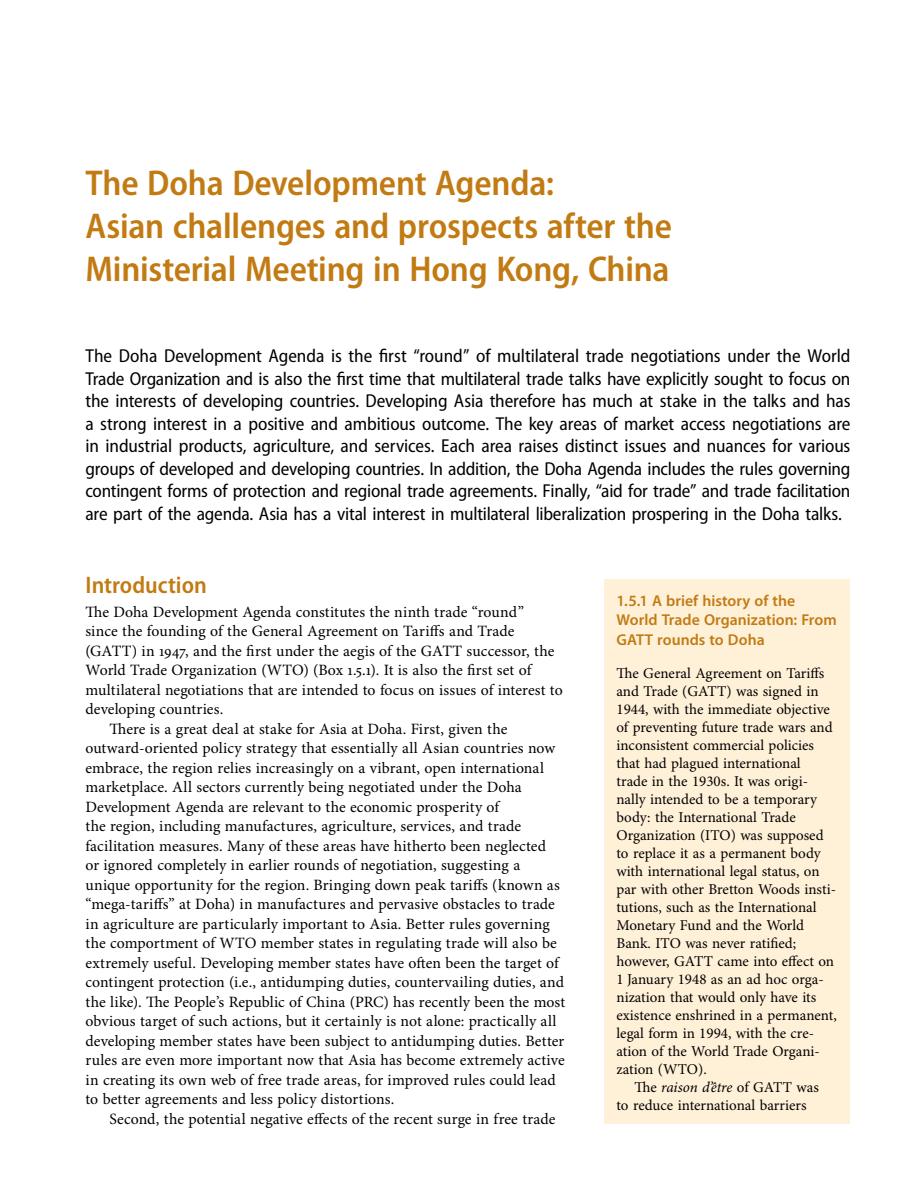
<style>
.page{position:relative;width:918px;height:1188px;background:#fff}
.page>*{position:absolute;margin:0;border:0;box-sizing:border-box;transform-origin:0 0}
.t1{font:600 semi-condensed 36px/43.2px "Myriad Pro";letter-spacing:-.005em;color:#c27b13}
.t2{font:600 semi-condensed 24px "Myriad Pro";color:#c27b13}
.t3{font:semi-condensed 18.75px/22.5px "Myriad Pro";letter-spacing:-.015em;color:#000;text-align:justify}
.t4{font:15.75px "Minion Pro";letter-spacing:.005em;color:#000}
.t5{font:600 15.75px/19.5px "Myriad Pro";color:#c27b13}
.t6{font:15px/18px "Minion Pro";color:#000}
.s1{font-style:italic}
</style>
<div class="page">
<div style="left:604px;top:579px;width:246px;height:545px;background:#fff0d8"></div>
<h1 class="t1" style="left:86px;top:162px;width:588px">The Doha Development Agenda:<br>Asian challenges and prospects after the<br>Ministerial Meeting in Hong Kong, China</h1>
<p class="t3" style="left:86px;top:345px;width:767px">The Doha Development Agenda is the first “round” of multilateral trade negotiations under the World Trade Organization and is also the first time that multilateral trade talks have explicitly sought to focus on the interests of developing countries. Developing Asia therefore has much at stake in the talks and has a strong interest in a positive and ambitious outcome. The key areas of market access negotiations are in industrial products, agriculture, and services. Each area raises distinct issues and nuances for various groups of developed and developing countries. In addition, the Doha Agenda includes the rules governing contingent forms of protection and regional trade agreements. Finally, “aid for trade” and trade facilitation are part of the agenda. Asia has a vital interest in multilateral liberalization prospering in the Doha talks.</p>
<h2 class="t2" style="left:86px;top:571px;width:123px">Introduction</h2>
<p class="t4" style="left:86px;top:602px;width:440px">The Doha Development Agenda constitutes the ninth trade “round”</p>
<p class="t4" style="left:86px;top:622px;width:431px">since the founding of the General Agreement on Tariffs and Trade</p>
<p class="t4" style="left:86px;top:641px;width:471px">(GATT) in 1947, and the first under the aegis of the GATT successor, the</p>
<p class="t4" style="left:86px;top:661px;width:447px">World Trade Organization (WTO) (Box 1.5.1). It is also the first set of</p>
<p class="t4" style="left:86px;top:680px;width:479px">multilateral negotiations that are intended to focus on issues of interest to</p>
<p class="t4" style="left:86px;top:700px;width:139px">developing countries.</p>
<p class="t4" style="left:110px;top:719px;width:400px">There is a great deal at stake for Asia at Doha. First, given the</p>
<p class="t4" style="left:86px;top:739px;width:471px">outward-oriented policy strategy that essentially all Asian countries now</p>
<p class="t4" style="left:86px;top:758px;width:460px">embrace, the region relies increasingly on a vibrant, open international</p>
<p class="t4" style="left:86px;top:778px;width:438px">marketplace. All sectors currently being negotiated under the Doha</p>
<p class="t4" style="left:86px;top:797px;width:415px">Development Agenda are relevant to the economic prosperity of</p>
<p class="t4" style="left:86px;top:817px;width:437px">the region, including manufactures, agriculture, services, and trade</p>
<p class="t4" style="left:86px;top:836px;width:462px">facilitation measures. Many of these areas have hitherto been neglected</p>
<p class="t4" style="left:86px;top:856px;width:436px">or ignored completely in earlier rounds of negotiation, suggesting a</p>
<p class="t4" style="left:86px;top:875px;width:476px">unique opportunity for the region. Bringing down peak tariffs (known as</p>
<p class="t4" style="left:86px;top:895px;width:471px">“mega-tariffs” at Doha) in manufactures and pervasive obstacles to trade</p>
<p class="t4" style="left:86px;top:914px;width:466px">in agriculture are particularly important to Asia. Better rules governing</p>
<p class="t4" style="left:86px;top:934px;width:473px">the comportment of WTO member states in regulating trade will also be</p>
<p class="t4" style="left:86px;top:953px;width:475px">extremely useful. Developing member states have often been the target of</p>
<p class="t4" style="left:86px;top:973px;width:480px">contingent protection (i.e., antidumping duties, countervailing duties, and</p>
<p class="t4" style="left:86px;top:992px;width:481px">the like). The People’s Republic of China (PRC) has recently been the most</p>
<p class="t4" style="left:86px;top:1012px;width:473px">obvious target of such actions, but it certainly is not alone: practically all</p>
<p class="t4" style="left:86px;top:1031px;width:480px">developing member states have been subject to antidumping duties. Better</p>
<p class="t4" style="left:86px;top:1051px;width:481px">rules are even more important now that Asia has become extremely active</p>
<p class="t4" style="left:86px;top:1070px;width:472px">in creating its own web of free trade areas, for improved rules could lead</p>
<p class="t4" style="left:86px;top:1090px;width:310px">to better agreements and less policy distortions.</p>
<p class="t4" style="left:110px;top:1109px;width:448px">Second, the potential negative effects of the recent surge in free trade</p>
<p class="t5" style="left:616px;top:591px;width:222px">1.5.1 A brief history of the<br>World Trade Organization: From<br>GATT rounds to Doha</p>
<p class="t6" style="left:616px;top:665px;width:222px">The General Agreement on Tariffs and Trade (GATT) was signed in<br>1944, with the immediate objective of preventing future trade wars and inconsistent commercial policies that had plagued international<br>trade in the 1930s. It was origi&shy;nally intended to be a temporary body: the International Trade<br>Organization (ITO) was supposed to replace it as a permanent body with international legal status, on par with other Bretton Woods insti&shy;tutions, such as the International<br>Monetary Fund and the World<br>Bank. ITO was never ratified; however, GATT came into effect on<br>1 January 1948 as an ad hoc orga&shy;nization that would only have its existence enshrined in a permanent, legal form in 1994, with the cre&shy;ation of the World Trade Organi&shy;zation (WTO).</p>
<p class="t6" style="left:616px;top:1079px;width:204px;text-indent:18px">The <span class="s1">raison d’être</span> of GATT was to reduce international barriers</p>
</div>
